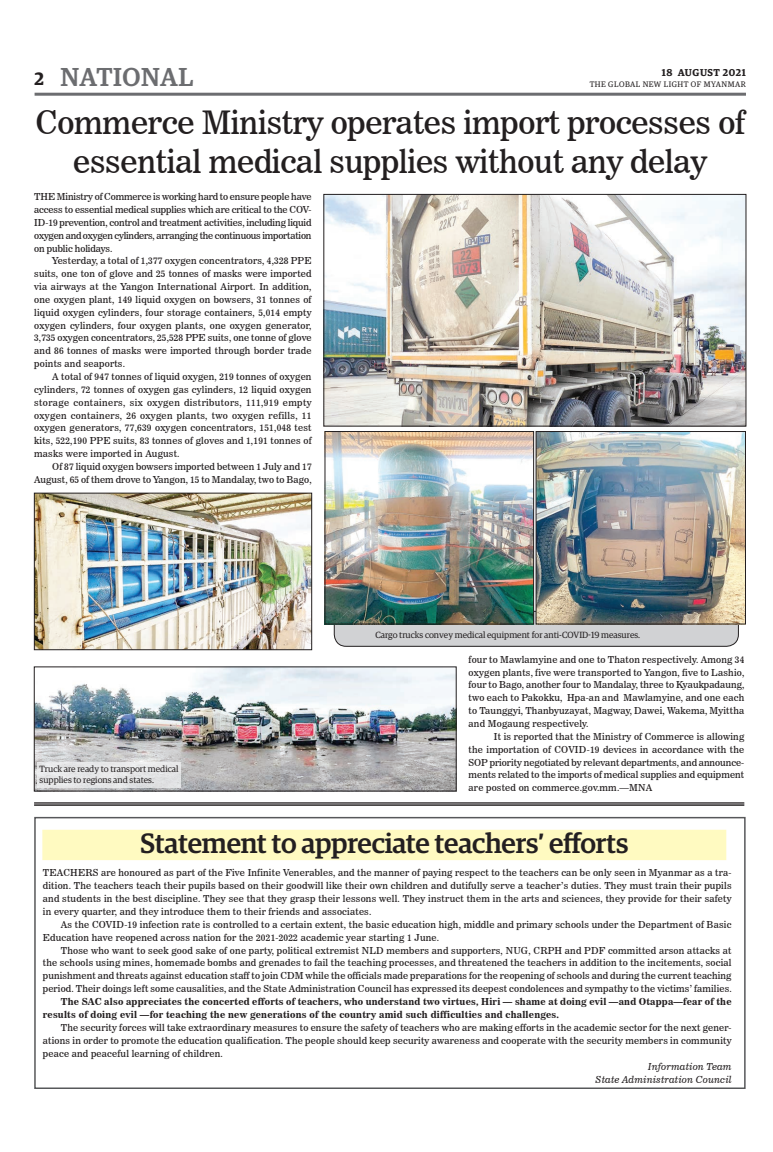
<style>
.page{position:relative;width:773px;height:1152px;background:#fff}
.page>*{position:absolute;margin:0;border:0;box-sizing:border-box;transform-origin:0 0}
.t1{font:32px/38.4px "News 706 BT Roman C";letter-spacing:-.01em;color:#231f20;text-align:center}
.t2{font:500 28px "Guardian Egyp";letter-spacing:-.01em;color:#231f20}
.t3{font:500 26px "Guardian Egyp";letter-spacing:.02em;color:#6c6d70}
.t4{font:600 18px "Guardian Egyp";color:#231f20}
.t5{font:600 10px "Guardian Egyp";letter-spacing:.055em;color:#231f20}
.t6{font:9.5px/12.9px "News 706 BT Roman C";letter-spacing:.02em;color:#231f20;text-align:justify}
.t7{font:9.5px/13px "News 706 BT Bold C";letter-spacing:.02em;color:#231f20}
.t8{font:9.5px/13px "News 706 BT Italic C";letter-spacing:.02em;color:#231f20;text-align:right}
.t9{font:9px/10.8px "Guardian Egyp";color:#231f20}
.t10{font:8px "Guardian Egyp";letter-spacing:.06em;color:#231f20}
</style>
<div class="page">
<hr style="left:35px;top:93px;width:711px;height:3px;background:#6c6d70">
<div style="left:334px;top:611px;width:404px;height:35px;background:#d1d2d4;border-radius:12px"></div>
<div style="left:334px;top:611px;width:404px;height:36px;border:1px solid #231f20;border-radius:12px"></div>
<img style="left:326px;top:196px;width:418px;height:228px">
<div style="left:324px;top:194px;width:422px;height:232px;border:1px solid #231f20"></div>
<img style="left:327px;top:433px;width:204px;height:189px">
<div style="left:325px;top:431px;width:208px;height:193px;border:1px solid #231f20"></div>
<img style="left:538px;top:433px;width:205px;height:189px">
<div style="left:536px;top:431px;width:209px;height:193px;border:1px solid #231f20"></div>
<img style="left:36px;top:495px;width:274px;height:153px">
<div style="left:34px;top:493px;width:278px;height:157px;border:1px solid #231f20"></div>
<div style="left:43px;top:830px;width:682px;height:30px;background:#fffac1"></div>
<div style="left:34px;top:817px;width:711px;height:272px;border:2px solid #57585a"></div>
<img style="left:36px;top:669px;width:418px;height:120px">
<hr style="left:34px;top:803px;width:710px;height:1px;background:#231f20">
<hr style="left:34px;top:804px;width:710px;height:1px;background:#231f20">
<hr style="left:34px;top:805px;width:710px;height:1px;background:#231f20">
<div style="left:37px;top:762px;width:144px;height:26px;background:#e6e7e8"></div>
<h3 class="t3" style="left:61px;top:59px;width:134px">NATIONAL</h3>
<h3 class="t4" style="left:35px;top:65px;width:11px">2</h3>
<p class="t5" style="left:662px;top:65px;width:85px">18 AUGUST 2021</p>
<p class="t10" style="left:589px;top:79px;width:158px">THE GLOBAL NEW LIGHT OF MYANMAR</p>
<h1 class="t1" style="left:35px;top:104px;width:711px">Commerce Ministry operates import processes of essential medical supplies without any delay</h1>
<p class="t6" style="left:34px;top:190px;width:279px">THE Ministry of Commerce is working hard to ensure people have access to essential medical supplies which are critical to the COV-ID-19 prevention, control and treatment activities, including liquid oxygen and oxygen cylinders, arranging the continuous importation on public holidays.</p>
<p class="t6" style="left:34px;top:254px;width:279px;text-indent:18px">Yesterday, a total of 1,377 oxygen concentrators, 4,328 PPE suits, one ton of glove and 25 tonnes of masks were imported via airways at the Yangon International Airport. In addition, one oxygen plant, 149 liquid oxygen on bowsers, 31 tonnes of liquid oxygen cylinders, four storage containers, 5,014 empty oxygen cylinders, four oxygen plants, one oxygen generator, 3,735 oxygen concentrators, 25,528 PPE suits, one tonne of glove and 86 tonnes of masks were imported through border trade points and seaports.</p>
<p class="t6" style="left:34px;top:370px;width:279px;text-indent:18px">A total of 947 tonnes of liquid oxygen, 219 tonnes of oxygen cylinders, 72 tonnes of oxygen gas cylinders, 12 liquid oxygen storage containers, six oxygen distributors, 111,919 empty oxygen containers, 26 oxygen plants, two oxygen refills, 11 oxygen generators, 77,639 oxygen concentrators, 151,048 test kits, 522,190 PPE suits, 83 tonnes of gloves and 1,191 tonnes of masks were imported in August.</p>
<p class="t6" style="left:34px;top:460px;width:279px;text-align:right">Of 87 liquid oxygen bowsers imported between 1 July and 17<br>August, 65 of them drove to Yangon, 15 to Mandalay, two to Bago,</p>
<p class="t9" style="left:40px;top:763px;width:140px">Truck are ready to transport medical supplies to regions and states.</p>
<p class="t9" style="left:375px;top:629px;width:266px">Cargo trucks convey medical equipment for anti-COVID-19 measures.</p>
<p class="t6" style="left:468px;top:653px;width:277px">four to Mawlamyine and one to Thaton respectively. Among 34 oxygen plants, five were transported to Yangon, five to Lashio, four to Bago, another four to Mandalay, three to Kyaukpadaung, two each to Pakokku, Hpa-an and Mawlamyine, and one each to Taunggyi, Thanbyuzayat, Magway, Dawei, Wakema, Myittha and Mogaung respectively.</p>
<p class="t6" style="left:468px;top:730px;width:277px;text-indent:25px">It is reported that the Ministry of Commerce is allowing the importation of COVID-19 devices in accordance with the SOP priority negotiated by relevant departments, and announce&shy;ments related to the imports of medical supplies and equipment are posted on commerce.gov.mm.—MNA</p>
<h2 class="t2" style="left:140px;top:823px;width:489px">Statement to appreciate teachers’ efforts</h2>
<p class="t6" style="left:43px;top:866px;width:690px">TEACHERS are honoured as part of the Five Infinite Venerables, and the manner of paying respect to the teachers can be only seen in Myanmar as a tra&shy;dition. The teachers teach their pupils based on their goodwill like their own children and dutifully serve a teacher’s duties. They must train their pupils and students in the best discipline. They see that they grasp their lessons well. They instruct them in the arts and sciences, they provide for their safety in every quarter, and they introduce them to their friends and associates.</p>
<p class="t6" style="left:43px;top:918px;width:690px;text-indent:18px">As the COVID-19 infection rate is controlled to a certain extent, the basic education high, middle and primary schools under the Department of Basic<br>Education have reopened across nation for the 2021-2022 academic year starting 1 June.</p>
<p class="t6" style="left:43px;top:944px;width:690px;text-indent:18px">Those who want to seek good sake of one party, political extremist NLD members and supporters, NUG, CRPH and PDF committed arson attacks at the schools using mines, homemade bombs and grenades to fail the teaching processes, and threatened the teachers in addition to the incitements, social punishment and threats against education staff to join CDM while the officials made preparations for the reopening of schools and during the current teaching period. Their doings left some causalities, and the State Administration Council has expressed its deepest condolences and sympathy to the victims’ families.</p>
<p class="t7" style="left:43px;top:996px;width:690px;text-indent:18px">The SAC also appreciates the concerted efforts of teachers, who understand two virtues, Hiri — shame at doing evil —and Otappa—fear of the results of doing evil —for teaching the new generations of the country amid such difficulties and challenges.</p>
<p class="t6" style="left:43px;top:1022px;width:690px;text-indent:18px">The security forces will take extraordinary measures to ensure the safety of teachers who are making efforts in the academic sector for the next gener&shy;ations in order to promote the education qualification. The people should keep security awareness and cooperate with the security members in community peace and peaceful learning of children.</p>
<p class="t8" style="left:595px;top:1061px;width:137px">Information Team<br>State Administration Council</p>
</div>
